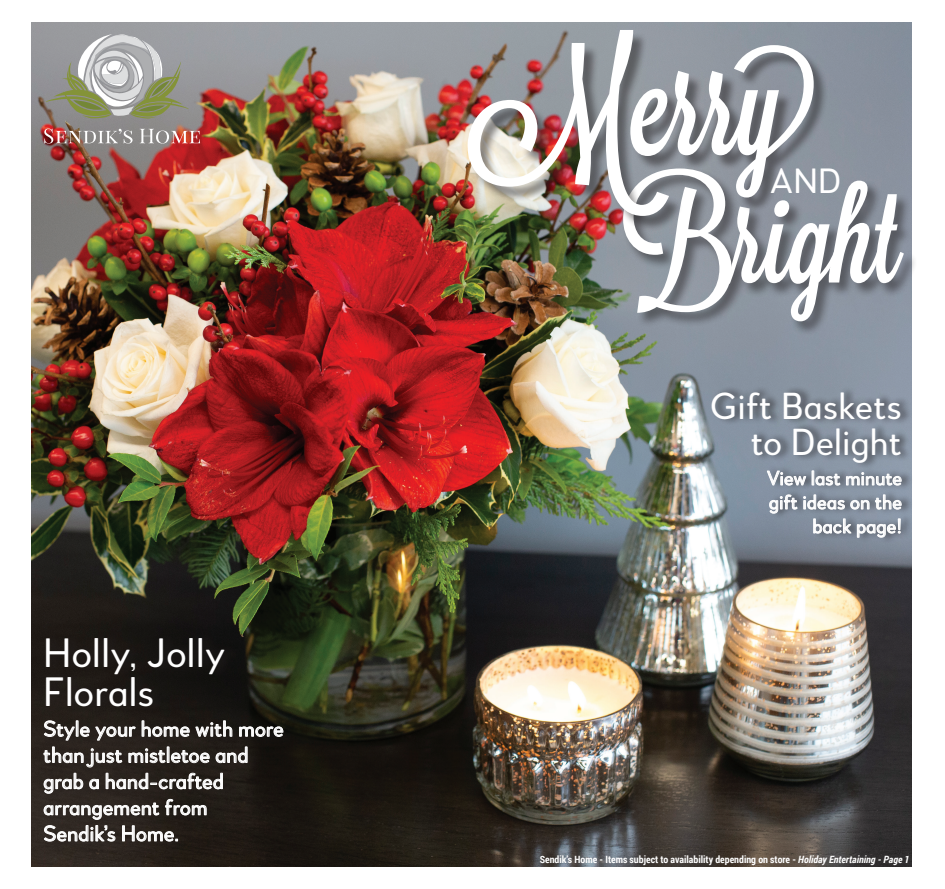
<style>
.page{position:relative;width:945px;height:889px;background:#fff}
.page>*{position:absolute;margin:0;border:0;box-sizing:border-box;transform-origin:0 0}
.t1{font:141.25px "Lavanderia Sturdy";color:#fff}
.t2{font:127.62px "Lavanderia Sturdy";color:#fff}
.t3{font:40.88px/39.5px "Woodford Bourne PRO";color:#fff}
.t4{font:37.5px/36.2px "Woodford Bourne PRO";color:#fff;text-align:right}
.t5{font:35px "Woodford Bourne PRO";color:#fff}
.t6{font:21.75px/26.1px "Woodford Bourne PRO";color:#fff}
.t7{font:20px/24px "Woodford Bourne PRO";color:#fff;text-align:right}
.t8{font:700 10px "Roboto Condensed";color:#fff}
.s1{font-style:italic}
</style>
<div class="page">
<img style="left:32px;top:22px;width:879px;height:844px">
<svg style="left:44px;top:129px;width:89px;height:15px"></svg>
<svg style="left:140px;top:129px;width:60px;height:15px"></svg>
<svg style="left:45px;top:34px;width:144px;height:85px;background:#a5a89c"></svg>
<div style="left:711px;top:385px;width:201px;height:84px;background:#231f20;opacity:.75"></div>
<div style="left:45px;top:630px;width:192px;height:84px;background:#1a1613"></div>
<div style="left:622px;top:167px;width:296px;height:169px;background:#231f20;opacity:.5"></div>
<div style="left:43px;top:720px;width:253px;height:134px;background:#231f20;opacity:.26"></div>
<svg style="left:44px;top:720px;width:92px;height:20px;background:#585350"></svg>
<svg style="left:142px;top:720px;width:48px;height:17px"></svg>
<svg style="left:196px;top:720px;width:36px;height:17px"></svg>
<svg style="left:239px;top:726px;width:44px;height:11px"></svg>
<svg style="left:44px;top:746px;width:78px;height:21px;background:#5c5652"></svg>
<svg style="left:129px;top:747px;width:81px;height:16px"></svg>
<svg style="left:216px;top:746px;width:32px;height:17px"></svg>
<svg style="left:44px;top:773px;width:39px;height:20px"></svg>
<svg style="left:89px;top:779px;width:10px;height:10px"></svg>
<svg style="left:106px;top:773px;width:117px;height:16px;background:#676360"></svg>
<svg style="left:44px;top:799px;width:163px;height:42px;background:#554f4b"></svg>
<div style="left:767px;top:465px;width:146px;height:78px;background:#231f20;opacity:.75"></div>
<svg style="left:767px;top:471px;width:135px;height:67px;background:#959ea9"></svg>
<div style="left:470px;top:32px;width:359px;height:199px;background:#231f20;opacity:.5"></div>
<h3 class="t3" style="left:43px;top:633px;width:184px">Holly, Jolly<br>Florals</h3>
<p class="t6" style="left:43px;top:716px;width:242px">Style your home with more than just mistletoe and grab a hand-crafted arrangement from<br>Sendik’s Home.</p>
<h1 class="t1" style="left:471px;top:23px;width:348px">Merry</h1>
<h3 class="t5" style="left:769px;top:160px;width:73px">AND</h3>
<h2 class="t2" style="left:623px;top:164px;width:279px">Bright</h2>
<h3 class="t4" style="left:710px;top:388px;width:194px">Gift Baskets to Delight</h3>
<p class="t7" style="left:767px;top:466px;width:137px">View last minute gift ideas on the back page!</p>
<p class="t8" style="left:540px;top:852px;width:371px">Sendik’s Home - Items subject to availability depending on store - <span class="s1">Holiday Entertaining - Page 1</span></p>
</div>
